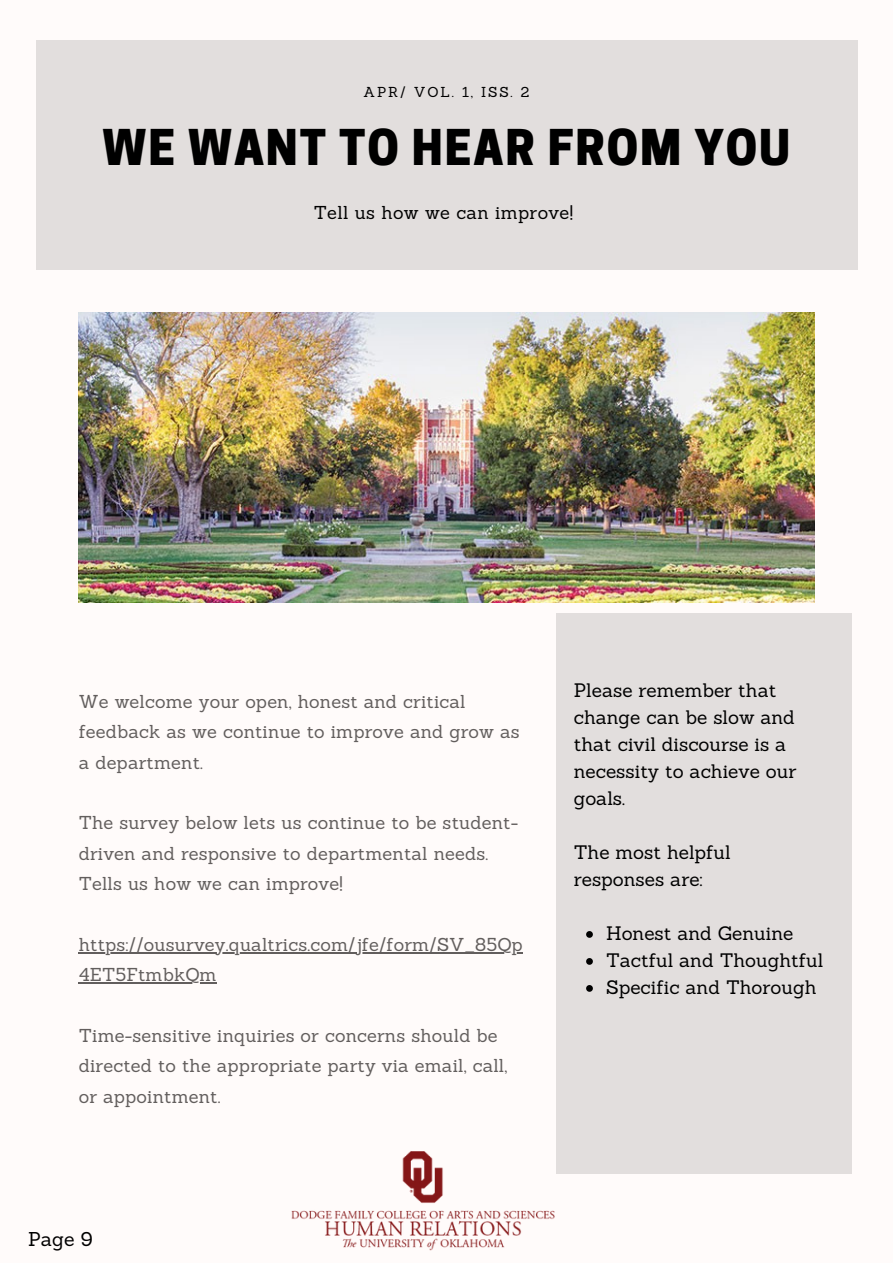
<style>
.page{position:relative;width:893px;height:1264px;background:#fff}
.page>*{position:absolute;margin:0;border:0;box-sizing:border-box;transform-origin:0 0}
.t1{font:800 46.35px "Cooper Hewitt";letter-spacing:.04em;color:#000}
.t2{font:19.5px "Sanchez";color:#000}
.t3{font:19.05px/27px "Sanchez";color:#000}
.t4{font:18.15px/30.3px "Sanchez";letter-spacing:.01em;color:#625e5d}
.t5{font:18.15px "Sanchez";letter-spacing:.02em;color:#000}
.t6{font:14.1px "Sanchez";letter-spacing:.13em;color:#000}
</style>
<div class="page">
<div style="left:0;top:0;width:892px;height:1262px;background:#fffbfa"></div>
<div style="left:36px;top:40px;width:821px;height:230px;background:#e2dedd"></div>
<img style="left:79px;top:312px;width:735px;height:290px">
<div style="left:557px;top:613px;width:294px;height:559px;background:#e2dedd"></div>
<hr style="left:79px;top:951px;width:444px;height:2px;background:#625e5d">
<hr style="left:79px;top:982px;width:138px;height:1px;background:#625e5d">
<svg style="left:586px;top:931px;width:7px;height:6px"></svg>
<svg style="left:586px;top:958px;width:7px;height:6px"></svg>
<svg style="left:586px;top:985px;width:7px;height:6px"></svg>
<img style="left:291px;top:1151px;width:269px;height:99px">
<p class="t6" style="left:363px;top:83px;width:167px">APR/ VOL. 1, ISS. 2</p>
<h1 class="t1" style="left:102px;top:130px;width:689px">WE WANT TO HEAR FROM YOU</h1>
<p class="t5" style="left:313px;top:201px;width:261px">Tell us how we can improve!</p>
<p class="t4" style="left:79px;top:686px;width:442px">We welcome your open, honest and critical feedback as we continue to improve and grow as a department.</p>
<p class="t4" style="left:79px;top:807px;width:441px">The survey below lets us continue to be student&shy;driven and responsive to departmental needs.<br>Tells us how we can improve!</p>
<p class="t4" style="left:79px;top:929px;width:445px">https://ousurvey.qualtrics.com/jfe/form/SV_85Qp<br>4ET5FtmbkQm</p>
<p class="t4" style="left:79px;top:1020px;width:430px">Time-sensitive inquiries or concerns should be directed to the appropriate party via email, call, or appointment.</p>
<p class="t2" style="left:28px;top:1225px;width:66px">Page 9</p>
<p class="t3" style="left:573px;top:676px;width:224px">Please remember that change can be slow and that civil discourse is a necessity to achieve our goals.</p>
<p class="t3" style="left:573px;top:838px;width:158px">The most helpful responses are:</p>
<p class="t3" style="left:606px;top:919px;width:219px">Honest and Genuine<br>Tactful and Thoughtful<br>Specific and Thorough</p>
</div>
